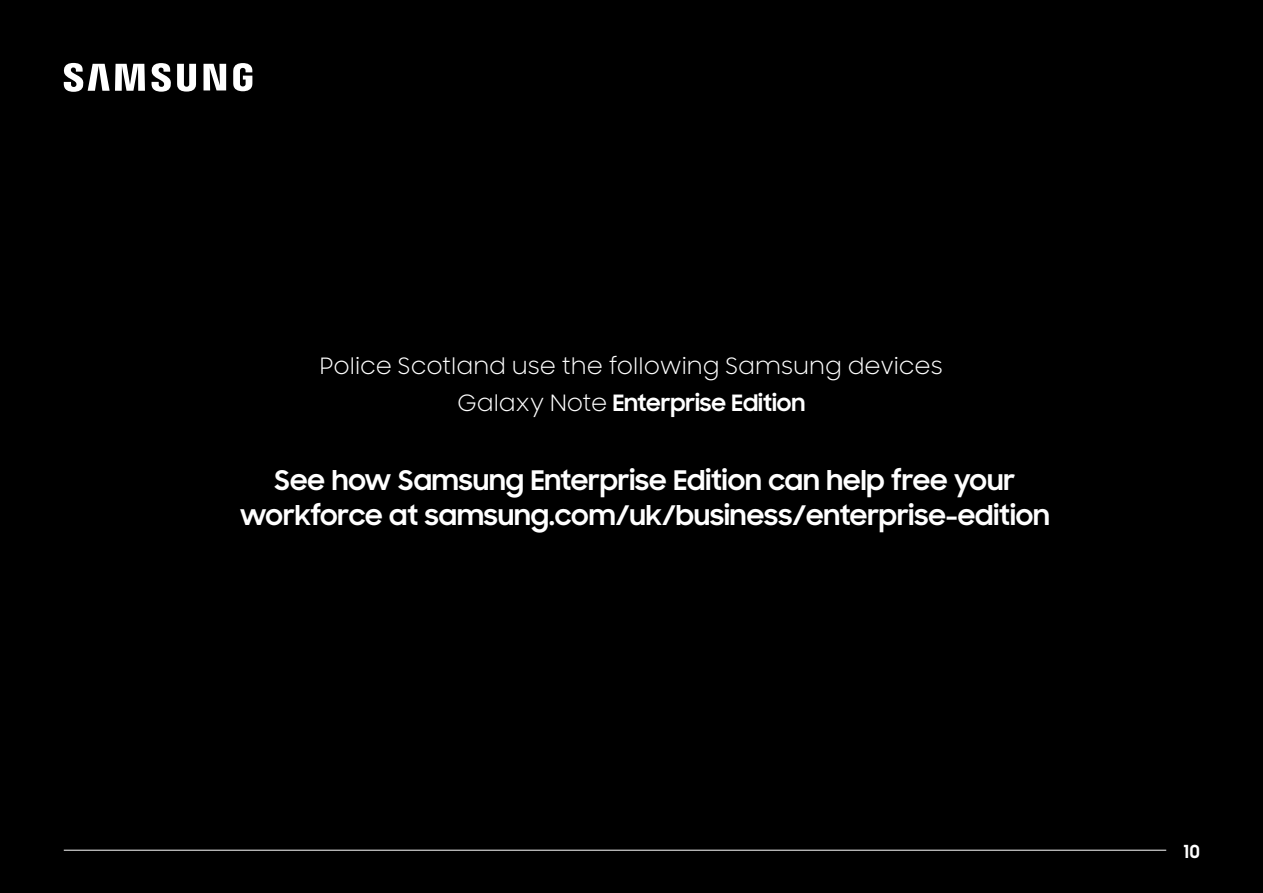
<style>
.page{position:relative;width:1263px;height:893px;background:#000}
.page>*{position:absolute;margin:0;border:0;box-sizing:border-box;transform-origin:0 0}
.t1{font:700 27px/34.5px "Samsung Sharp Sans";color:#fff;text-align:center}
.t2{font:22.5px/37.5px "Samsung Sharp Sans";color:#fff;text-align:center}
.t3{font:700 18px "Samsung Sharp Sans";color:#fff}
.s1{font-weight:700}
</style>
<div class="page">
<hr style="left:64px;top:850px;width:1102px;height:1px;background:#fff">
<svg style="left:64px;top:63px;width:188px;height:29px"></svg>
<p class="t2" style="left:320px;top:346px;width:625px">Police Scotland use the following Samsung devices<br>Galaxy Note <span class="s1">Enterprise Edition</span></p>
<p class="t1" style="left:240px;top:462px;width:812px">See how Samsung Enterprise Edition can help free your workforce at samsung.com/uk/business/enterprise-edition</p>
<p class="t3" style="left:1183px;top:838px;width:18px">10</p>
</div>
